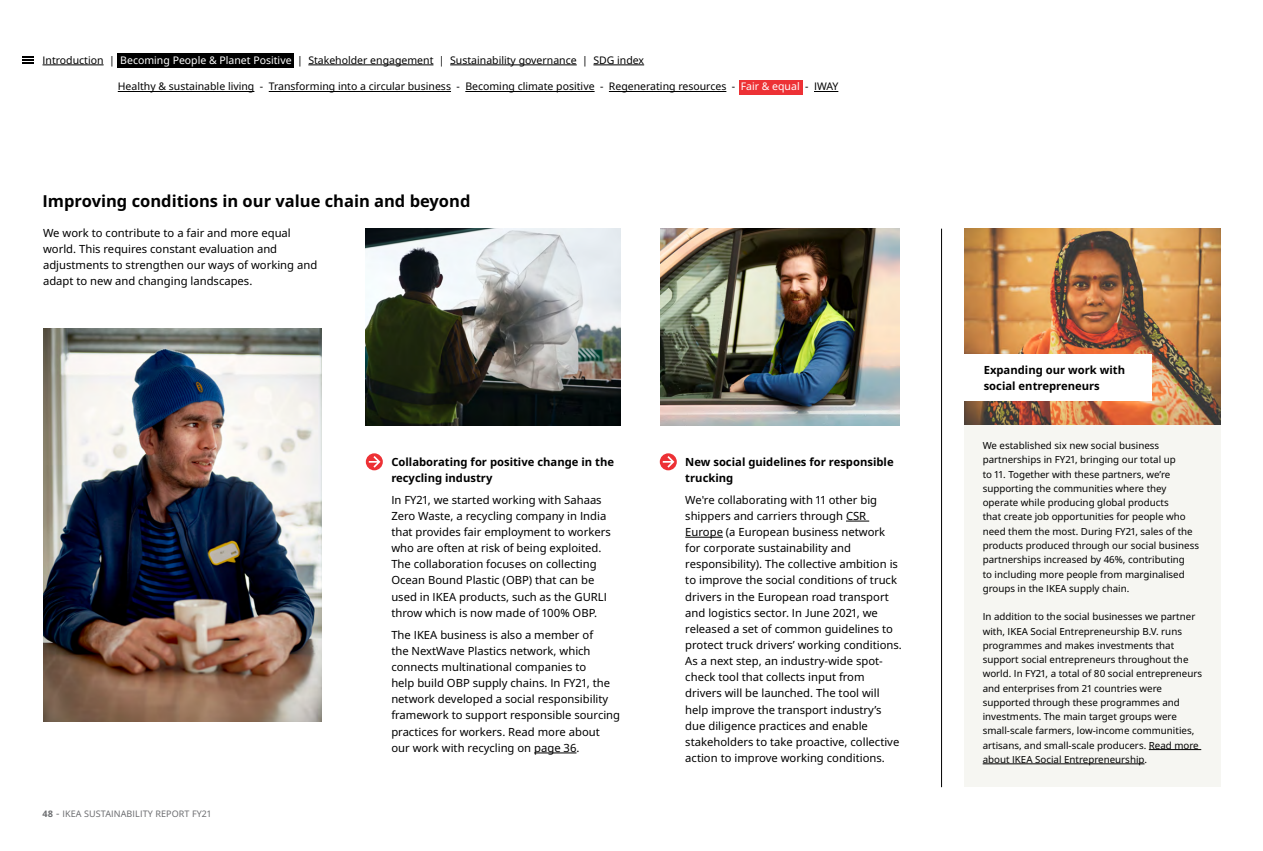
<style>
.page{position:relative;width:1263px;height:851px;background:#fff}
.page>*{position:absolute;margin:0;border:0;box-sizing:border-box;transform-origin:0 0}
.t1{font:700 16.5px "Noto IKEA Latin";color:#000}
.t2{font:11.25px/16px "Noto IKEA Latin";color:#000}
.t3{font:700 11.25px/16px "Noto IKEA Latin";color:#000}
.t4{font:10.5px "Noto IKEA Latin";color:#000}
.t5{font:9.75px/14.2px "Noto IKEA Latin";color:#000}
.t6{font:9px "Noto IKEA Latin";letter-spacing:.01em;color:#6d6e71}
.s1{color:#fff}
.s2{font-weight:700}
.s3{font-size:10.5px}
</style>
<div class="page">
<img style="left:366px;top:228px;width:255px;height:197px">
<img style="left:660px;top:229px;width:239px;height:196px">
<img style="left:43px;top:328px;width:278px;height:393px">
<hr style="left:534px;top:752px;width:42px;height:1px;background:#000">
<svg style="left:366px;top:453px;width:17px;height:17px"></svg>
<svg style="left:369px;top:456px;width:11px;height:11px"></svg>
<svg style="left:846px;top:520px;width:23px;height:1px"></svg>
<hr style="left:685px;top:537px;width:38px;height:1px;background:#000">
<svg style="left:660px;top:453px;width:17px;height:17px"></svg>
<svg style="left:663px;top:456px;width:11px;height:11px"></svg>
<hr style="left:941px;top:228px;width:1px;height:559px;background:#000">
<img style="left:964px;top:228px;width:256px;height:197px">
<div style="left:964px;top:425px;width:256px;height:362px;background:#f6f6f2"></div>
<hr style="left:1149px;top:749px;width:52px;height:1px;background:#000">
<hr style="left:983px;top:763px;width:161px;height:1px;background:#000">
<div style="left:962px;top:355px;width:190px;height:46px;background:#fff"></div>
<div style="left:118px;top:54px;width:176px;height:14px;background:#000"></div>
<hr style="left:43px;top:65px;width:61px;height:1px;background:#000">
<hr style="left:308px;top:65px;width:125px;height:1px;background:#000">
<hr style="left:450px;top:65px;width:127px;height:1px;background:#000">
<hr style="left:593px;top:65px;width:51px;height:1px;background:#000">
<svg style="left:23px;top:56px;width:11px;height:8px"></svg>
<div style="left:739px;top:80px;width:63px;height:14px;background:#ed3135"></div>
<hr style="left:118px;top:91px;width:136px;height:1px;background:#000">
<hr style="left:269px;top:91px;width:182px;height:1px;background:#000">
<hr style="left:465px;top:91px;width:130px;height:1px;background:#000">
<hr style="left:609px;top:91px;width:117px;height:1px;background:#000">
<svg style="left:814px;top:91px;width:24px;height:1px"></svg>
<p class="t4" style="left:43px;top:53px;width:603px">Introduction | <span class="s1">Becoming People &amp; Planet Positive</span> | Stakeholder engagement | Sustainability governance | SDG index</p>
<p class="t4" style="left:118px;top:79px;width:722px">Healthy &amp; sustainable living - Transforming into a circular business - Becoming climate positive - Regenerating resources - <span class="s1">Fair &amp; equal</span> - IWAY</p>
<h1 class="t1" style="left:43px;top:190px;width:429px">Improving conditions in our value chain and beyond</h1>
<p class="t2" style="left:43px;top:224px;width:276px">We work to contribute to a fair and more equal world. This requires constant evaluation and adjustments to strengthen our ways of working and adapt to new and changing landscapes.</p>
<p class="t6" style="left:43px;top:807px;width:170px"><span class="s2">48</span> <span class="s3">-</span> IKEA SUSTAINABILITY REPORT FY21</p>
<p class="t3" style="left:391px;top:453px;width:224px">Collaborating for positive change in the recycling industry</p>
<p class="t2" style="left:391px;top:491px;width:221px">In FY21, we started working with Sahaas Zero Waste, a recycling company in India that provides fair employment to workers who are often at risk of being exploited.<br>The collaboration focuses on collecting Ocean Bound Plastic (OBP) that can be used in IKEA products, such as the GURLI throw which is now made of 100% OBP.</p>
<p class="t2" style="left:391px;top:626px;width:230px">The IKEA business is also a member of<br>the NextWave Plastics network, which connects multinational companies to<br>help build OBP supply chains. In FY21, the network developed a social responsibility framework to support responsible sourcing practices for workers. Read more about our work with recycling on page 36.</p>
<p class="t3" style="left:685px;top:453px;width:210px">New social guidelines for responsible trucking</p>
<p class="t2" style="left:685px;top:491px;width:218px">We're collaborating with 11 other big shippers and carriers through CSR Europe (a European business network for corporate sustainability and responsibility). The collective ambition is to improve the social conditions of truck drivers in the European road transport and logistics sector. In June 2021, we released a set of common guidelines to protect truck drivers’ working conditions.<br>As a next step, an industry-wide spot&shy;check tool that collects input from drivers will be launched. The tool will help improve the transport industry’s due diligence practices and enable stakeholders to take proactive, collective action to improve working conditions.</p>
<p class="t3" style="left:984px;top:361px;width:143px">Expanding our work with social entrepreneurs</p>
<p class="t5" style="left:983px;top:438px;width:218px">We established six new social business partnerships in FY21, bringing our total up<br>to 11. Together with these partners, we’re supporting the communities where they operate while producing global products<br>that create job opportunities for people who need them the most. During FY21, sales of the products produced through our social business partnerships increased by 46%, contributing<br>to including more people from marginalised groups in the IKEA supply chain.</p>
<p class="t5" style="left:983px;top:609px;width:221px">In addition to the social businesses we partner with, IKEA Social Entrepreneurship B.V. runs programmes and makes investments that support social entrepreneurs throughout the world. In FY21, a total of 80 social entrepreneurs and enterprises from 21 countries were supported through these programmes and investments. The main target groups were small-scale farmers, low-income communities, artisans, and small-scale producers. Read more about IKEA Social Entrepreneurship.</p>
</div>
